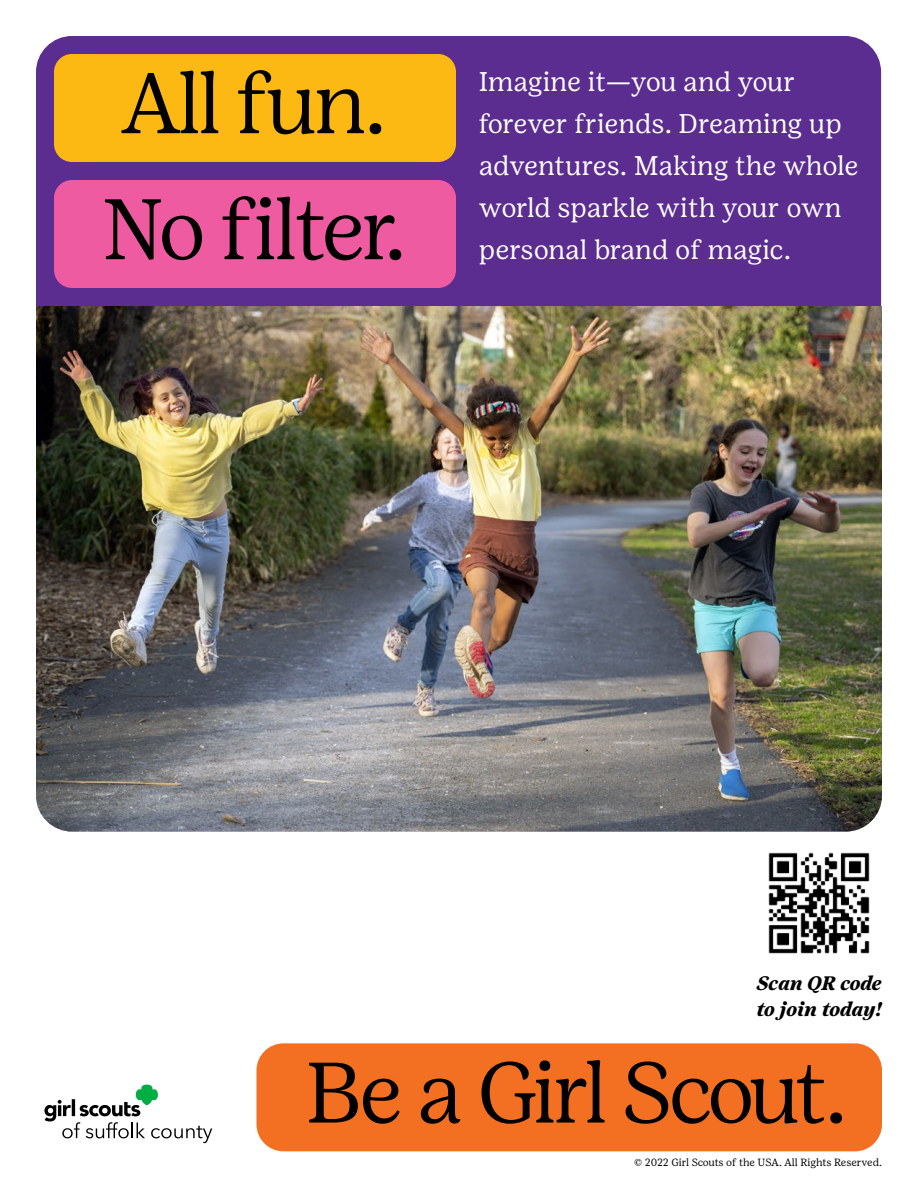
<style>
.page{position:relative;width:918px;height:1188px;background:#fff}
.page>*{position:absolute;margin:0;border:0;box-sizing:border-box;transform-origin:0 0}
.t1{font:300 85.5px "Girl Scout Display";letter-spacing:-.035em;color:#000}
.t2{font:27px/42px "Girl Scout Text";letter-spacing:-.01em;color:#fff}
.t3{font:italic 700 19.5px/25.5px "Girl Scout Text";letter-spacing:-.02em;color:#000}
.t4{font:10.5px "Girl Scout Text";letter-spacing:-.01em;color:#000}
</style>
<div class="page">
<div style="left:36px;top:36px;width:845px;height:328px;background:#5c2d91;border-radius:36px"></div>
<img style="left:36px;top:306px;width:846px;height:526px">
<div style="left:54px;top:54px;width:402px;height:108px;background:#fdb913;border-radius:18px"></div>
<div style="left:54px;top:180px;width:402px;height:108px;background:#ef5ba1;border-radius:18px"></div>
<div style="left:256px;top:1043px;width:626px;height:108px;background:#f36f21;border-radius:27px"></div>
<img style="left:768px;top:852px;width:102px;height:102px">
<svg style="left:44px;top:1085px;width:168px;height:58px"></svg>
<p class="t1" style="left:122px;top:55px;width:266px">All fun.</p>
<p class="t1" style="left:102px;top:181px;width:305px">No filter.</p>
<p class="t2" style="left:479px;top:61px;width:381px">Imagine it—you and your forever friends. Dreaming up adventures. Making the whole world sparkle with your own personal brand of magic.</p>
<p class="t3" style="left:756px;top:970px;width:127px">Scan QR code to join today!</p>
<p class="t1" style="left:306px;top:1044px;width:542px">Be a Girl Scout.</p>
<p class="t4" style="left:634px;top:1156px;width:249px">© 2022 Girl Scouts of the USA. All Rights Reserved.</p>
</div>
